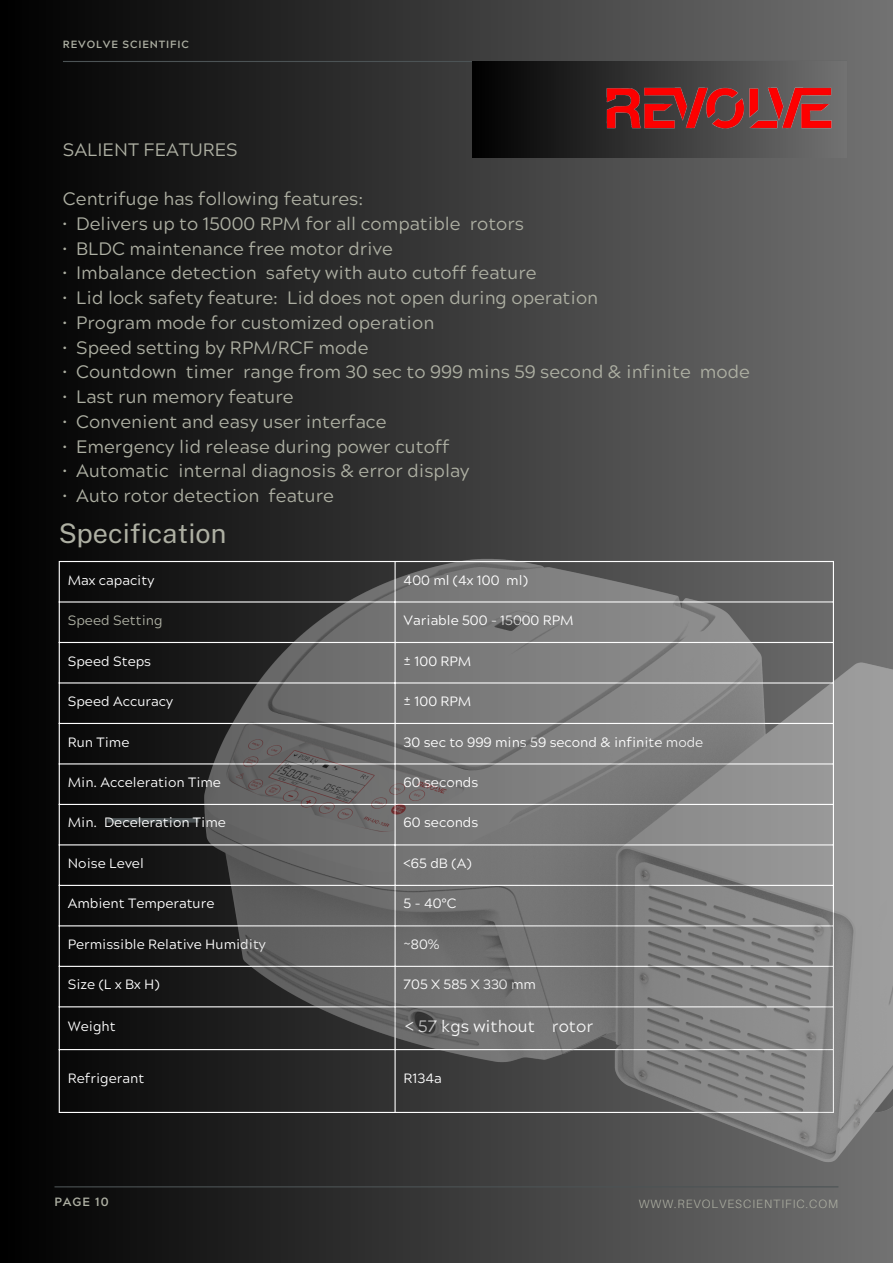
<style>
.page{position:relative;width:893px;height:1264px;background:#fff}
.page>*{position:absolute;margin:0;border:0;box-sizing:border-box;transform-origin:0 0}
.t1{font:27px "Public Sans";color:#aeb0a3}
.t2{font:18px "Acherus Grotesque";color:#aeb0a3}
.t3{font:16.5px "Acherus Grotesque";color:#fff}
.t4{font:13.5px "Acherus Grotesque";color:#fff}
.t5{font:13.5px "Acherus Grotesque";color:#aeb0a3}
.t6{font:300 12px "Aileron";letter-spacing:.08em;color:#aeb0a3}
.t7{font:700 12px "Acherus Grotesque";letter-spacing:.08em;color:#aeb0a3}
.t8{font:700 10.5px "Acherus Grotesque";letter-spacing:.08em;color:#aeb0a3}
</style>
<div class="page">
<div style="left:0;top:0;width:892px;height:1262px;background:linear-gradient(to right,#010101,#727272)"></div>
<hr style="left:63px;top:61px;width:783px;height:1px;background:#4c5355">
<hr style="left:54px;top:1186px;width:784px;height:1px;background:#4c5355">
<hr style="left:107px;top:818px;width:91px;height:4px;background:#4c5355">
<div style="left:472px;top:62px;width:374px;height:96px;background:linear-gradient(to right,#000,#727272)"></div>
<img style="left:588px;top:62px;width:266px;height:81px">
<hr style="left:59px;top:562px;width:1px;height:549px;background:#fff">
<hr style="left:59px;top:561px;width:774px;height:1px;background:#fff">
<hr style="left:59px;top:601px;width:774px;height:1px;background:#fff">
<hr style="left:59px;top:642px;width:774px;height:1px;background:#fff">
<hr style="left:59px;top:682px;width:774px;height:1px;background:#fff">
<hr style="left:59px;top:723px;width:774px;height:1px;background:#fff">
<hr style="left:59px;top:763px;width:774px;height:1px;background:#fff">
<hr style="left:59px;top:803px;width:774px;height:2px;background:#fff">
<hr style="left:59px;top:844px;width:774px;height:1px;background:#fff">
<hr style="left:59px;top:884px;width:774px;height:2px;background:#fff">
<hr style="left:59px;top:925px;width:774px;height:1px;background:#fff">
<hr style="left:59px;top:965px;width:774px;height:1px;background:#fff">
<hr style="left:59px;top:1006px;width:774px;height:1px;background:#fff">
<hr style="left:59px;top:1049px;width:774px;height:1px;background:#fff">
<hr style="left:59px;top:1111px;width:774px;height:1px;background:#fff">
<img style="left:175px;top:534px;width:717px;height:728px">
<p class="t8" style="left:63px;top:40px;width:128px">REVOLVE SCIENTIFIC</p>
<p class="t2" style="left:63px;top:142px;width:176px">SALIENT FEATURES</p>
<p class="t2" style="left:63px;top:192px;width:302px">Centrifuge has following features:</p>
<p class="t2" style="left:63px;top:216px;width:462px">• Delivers up to 15000 RPM for all compatible rotors</p>
<p class="t2" style="left:63px;top:241px;width:331px">• BLDC maintenance free motor drive</p>
<p class="t2" style="left:63px;top:266px;width:475px">• Imbalance detection safety with auto cutoff feature</p>
<p class="t2" style="left:63px;top:291px;width:536px">• Lid lock safety feature: Lid does not open during operation</p>
<p class="t2" style="left:63px;top:315px;width:373px">• Program mode for customized operation</p>
<p class="t2" style="left:63px;top:340px;width:307px">• Speed setting by RPM/RCF mode</p>
<p class="t2" style="left:63px;top:365px;width:688px">• Countdown timer range from 30 sec to 999 mins 59 second &amp; infinite mode</p>
<p class="t2" style="left:63px;top:389px;width:232px">• Last run memory feature</p>
<p class="t2" style="left:63px;top:414px;width:325px">• Convenient and easy user interface</p>
<p class="t2" style="left:63px;top:439px;width:388px">• Emergency lid release during power cutoff</p>
<p class="t2" style="left:63px;top:464px;width:408px">• Automatic internal diagnosis &amp; error display</p>
<p class="t2" style="left:63px;top:488px;width:272px">• Auto rotor detection feature</p>
<p class="t1" style="left:59px;top:517px;width:169px">Specification</p>
<p class="t4" style="left:68px;top:574px;width:88px">Max capacity</p>
<p class="t4" style="left:403px;top:574px;width:126px">400 ml (4x 100 ml)</p>
<p class="t5" style="left:68px;top:615px;width:96px">Speed Setting</p>
<p class="t4" style="left:403px;top:615px;width:171px">Variable 500 - 15000 RPM</p>
<p class="t4" style="left:68px;top:655px;width:85px">Speed Steps</p>
<p class="t4" style="left:403px;top:655px;width:69px">± 100 RPM</p>
<p class="t4" style="left:68px;top:696px;width:107px">Speed Accuracy</p>
<p class="t4" style="left:403px;top:696px;width:69px">± 100 RPM</p>
<p class="t4" style="left:68px;top:736px;width:63px">Run Time</p>
<p class="t4" style="left:403px;top:736px;width:301px">30 sec to 999 mins 59 second &amp; infinite mode</p>
<p class="t4" style="left:68px;top:776px;width:155px">Min. Acceleration Time</p>
<p class="t4" style="left:403px;top:776px;width:76px">60 seconds</p>
<p class="t4" style="left:68px;top:817px;width:159px">Min. Deceleration Time</p>
<p class="t4" style="left:403px;top:817px;width:76px">60 seconds</p>
<p class="t4" style="left:68px;top:857px;width:77px">Noise Level</p>
<p class="t4" style="left:403px;top:857px;width:69px">&lt;65 dB (A)</p>
<p class="t4" style="left:68px;top:898px;width:148px">Ambient Temperature</p>
<p class="t4" style="left:403px;top:898px;width:55px">5 - 40°C</p>
<p class="t4" style="left:68px;top:938px;width:199px">Permissible Relative Humidity</p>
<p class="t4" style="left:403px;top:938px;width:37px">~80%</p>
<p class="t4" style="left:68px;top:979px;width:93px">Size (L x Bx H)</p>
<p class="t4" style="left:403px;top:979px;width:134px">705 X 585 X 330 mm</p>
<p class="t4" style="left:68px;top:1020px;width:49px">Weight</p>
<p class="t3" style="left:405px;top:1019px;width:189px">&lt; 57 kgs without rotor</p>
<p class="t4" style="left:68px;top:1072px;width:78px">Refrigerant</p>
<p class="t4" style="left:403px;top:1072px;width:40px">R134a</p>
<p class="t7" style="left:54px;top:1197px;width:56px">PAGE 10</p>
<p class="t6" style="left:638px;top:1196px;width:201px">WWW.REVOLVESCIENTIFIC.COM</p>
</div>
